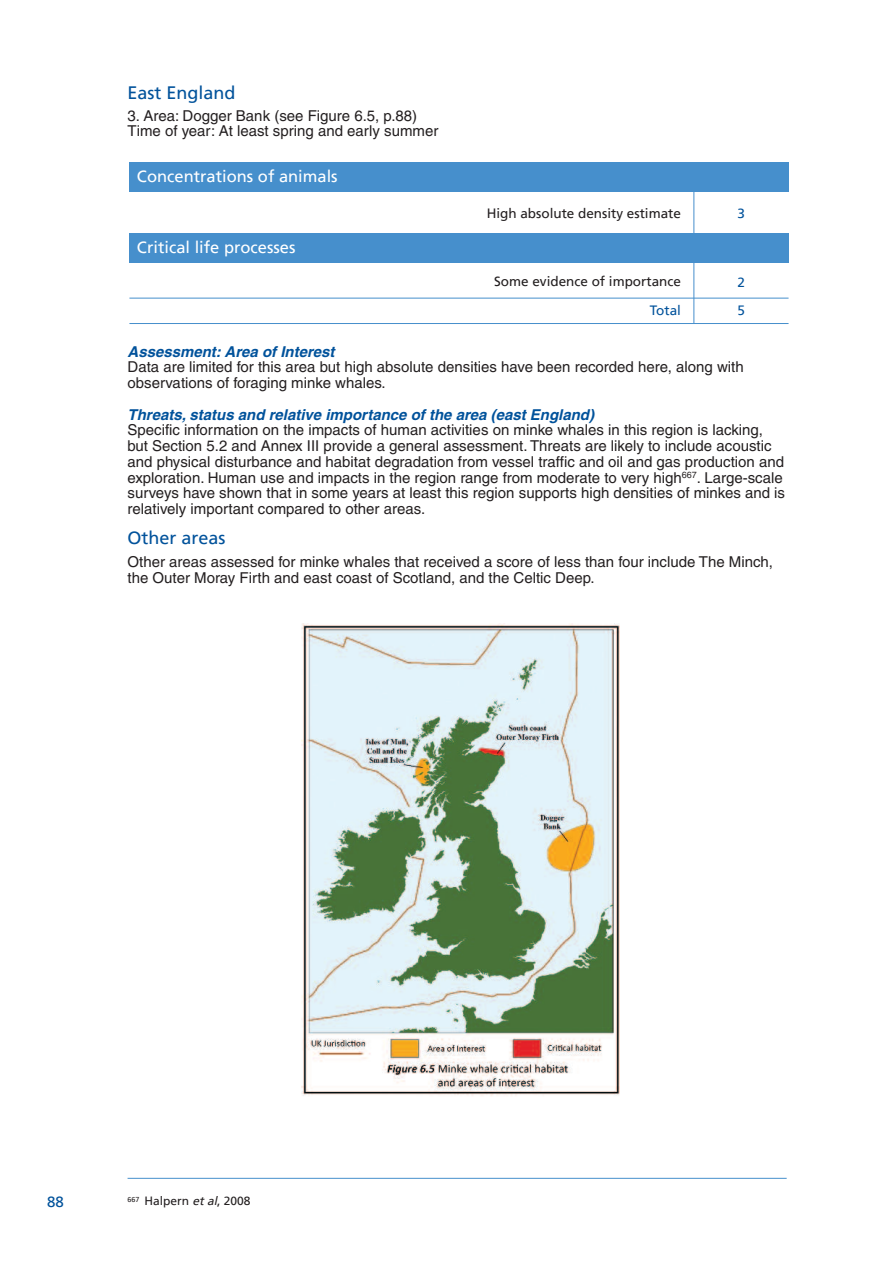
<style>
.page{position:relative;width:893px;height:1263px;background:#fff}
.page>*{position:absolute;margin:0;border:0;box-sizing:border-box;transform-origin:0 0}
.t1{font:18px "Frutiger LT";color:#01529b}
.t2{font:16.5px "Frutiger LT";color:#fff}
.t3{font:15px/15.8px "Helvetica";color:#231f20}
.t4{font:italic 700 15px "Helvetica";color:#01529b}
.t5{font:15px "Frutiger LT";color:#01529b}
.t6{font:13.5px "Frutiger LT";color:#231f20}
.t7{font:13.5px/28.5px "Frutiger LT";color:#01529b}
.t8{font:12px "Frutiger LT";color:#231f20}
.s1{font-style:italic}
</style>
<div class="page">
<hr style="left:128px;top:1178px;width:659px;height:1px;background:#468fcc">
<div style="left:129px;top:163px;width:660px;height:29px;background:#468fcc"></div>
<div style="left:129px;top:233px;width:660px;height:30px;background:#468fcc"></div>
<hr style="left:693px;top:189px;width:1px;height:135px;background:#468fcc">
<hr style="left:129px;top:323px;width:659px;height:1px;background:#468fcc">
<hr style="left:129px;top:298px;width:659px;height:1px;background:#468fcc">
<img style="left:302px;top:623px;width:317px;height:473px">
<p class="t1" style="left:128px;top:82px;width:110px">East England</p>
<p class="t3" style="left:128px;top:110px;width:312px;line-height:15px">3. Area: Dogger Bank (see Figure 6.5, p.88)<br>Time of year: At least spring and early summer</p>
<p class="t2" style="left:137px;top:167px;width:202px">Concentrations of animals</p>
<p class="t2" style="left:137px;top:238px;width:160px">Critical life processes</p>
<p class="t6" style="left:487px;top:205px;width:196px">High absolute density estimate</p>
<p class="t6" style="left:494px;top:274px;width:188px">Some evidence of importance</p>
<p class="t7" style="left:650px;top:296px;width:33px">Total</p>
<p class="t7" style="left:737px;top:199px;width:9px">3</p>
<p class="t7" style="left:737px;top:268px;width:9px">2<br>5</p>
<p class="t4" style="left:128px;top:346px;width:208px">Assessment: Area of Interest</p>
<p class="t3" style="left:128px;top:361px;width:618px">Data are limited for this area but high absolute densities have been recorded here, along with observations of foraging minke whales.</p>
<p class="t4" style="left:128px;top:409px;width:468px">Threats, status and relative importance of the area (east England)</p>
<p class="t3" style="left:128px;top:424px;width:659px">Specific information on the impacts of human activities on minke whales in this region is lacking, but Section 5.2 and Annex III provide a general assessment. Threats are likely to include acoustic and physical disturbance and habitat degradation from vessel traffic and oil and gas production and exploration. Human use and impacts in the region range from moderate to very high<sup>667</sup>. Large-scale surveys have shown that in some years at least this region supports high densities of minkes and is relatively important compared to other areas.</p>
<p class="t1" style="left:128px;top:527px;width:100px">Other areas</p>
<p class="t3" style="left:128px;top:556px;width:647px">Other areas assessed for minke whales that received a score of less than four include The Minch, the Outer Moray Firth and east coast of Scotland, and the Celtic Deep.</p>
<p class="t5" style="left:47px;top:1193px;width:18px">88</p>
<p class="t8" style="left:128px;top:1194px;width:125px"><sup>667</sup> Halpern <span class="s1">etal</span>, 2008</p>
</div>
